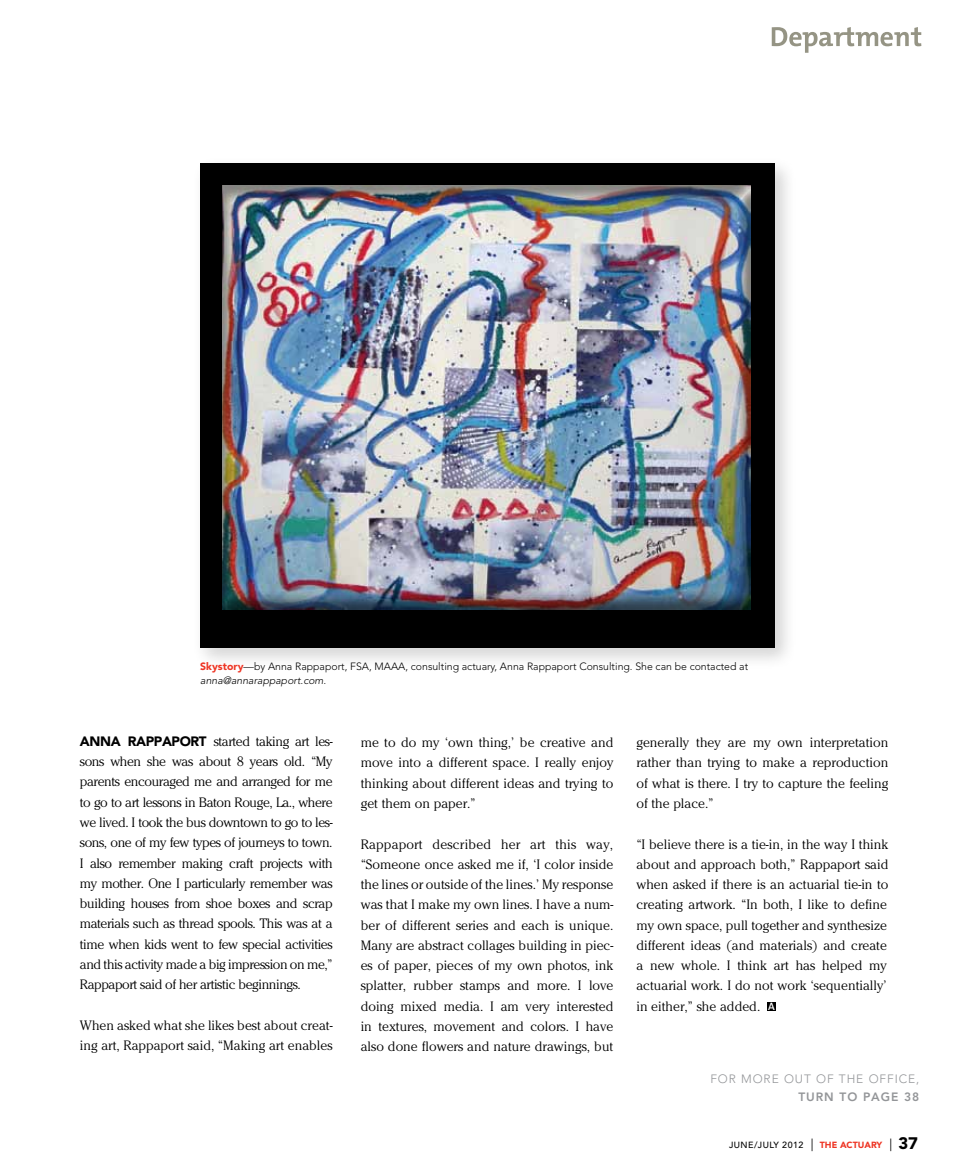
<style>
.page{position:relative;width:972px;height:1175px;background:#fff}
.page>*{position:absolute;margin:0;border:0;box-sizing:border-box;transform-origin:0 0}
.t1{font:300 13.5px/20.2px "Cheltenham Std";color:#000;text-align:justify}
.t2{font:300 12px "Avenir";letter-spacing:.075em;color:#939598}
.t3{font:800 12px "Avenir";letter-spacing:.075em;color:#939598}
.t4{font:300 10.5px/13.5px "Avenir";color:#000}
.t5{font:500 8.85px "Avenir";letter-spacing:.05em;color:#000}
.s1{font-weight:900;color:#ee3524}
.s2{font-style:italic}
.s3{font-family:"Avenir";font-weight:900}
.s4{font-family:"The Mix B6";font-weight:600;font-size:10.8px;color:#fff}
.s5{font-weight:400;font-size:12.6px}
.s6{font-weight:900;font-size:16.65px}
</style>
<div class="page">
<div style="left:192px;top:155px;width:605px;height:515px;background:#f9f9f9"></div>
<div style="left:191px;top:154px;width:594px;height:503px;background:#fff;opacity:.3"></div>
<div style="left:200px;top:164px;width:575px;height:484px;background:#000"></div>
<div style="left:767px;top:1001px;width:9px;height:9px;background:#000"></div>
<svg style="left:772px;top:27px;width:149px;height:26px"></svg>
<div style="left:221px;top:187px;width:530px;height:422px;background:#000;opacity:.75"></div>
<p class="t4" style="left:200px;top:659px;width:550px"><span class="s1">SKYSTORY</span>—by Anna Rappaport, FSA, MAAA, consulting actuary, Anna Rappaport Consulting. She can be contacted at <span class="s2">anna@annarappaport.com.</span></p>
<p class="t1" style="left:80px;top:731px;width:254px"><span class="s3">ANNA RAPPAPORT</span> started taking art les&shy;sons when she was about 8 years old. “My parents encouraged me and arranged for me to go to art lessons in Baton Rouge, La., where we lived. I took the bus downtown to go to les&shy;sons, one of my few types of journeys to town.<br>I also remember making craft projects with my mother. One I particularly remember was building houses from shoe boxes and scrap materials such as thread spools. This was at a time when kids went to few special activities and this activity made a big impression on me,” Rappaport said of her artistic beginnings.</p>
<p class="t1" style="left:80px;top:1014px;width:254px">When asked what she likes best about creat&shy;ing art, Rappaport said, “Making art enables</p>
<p class="t1" style="left:361px;top:732px;width:254px">me to do my ‘own thing,’ be creative and move into a different space. I really enjoy thinking about different ideas and trying to get them on paper.”</p>
<p class="t1" style="left:361px;top:833px;width:254px">Rappaport described her art this way, “Someone once asked me if, ‘I color inside the lines or outside of the lines.’ My response was that I make my own lines. I have a num&shy;ber of different series and each is unique.<br>Many are abstract collages building in piec&shy;es of paper, pieces of my own photos, ink splatter, rubber stamps and more. I love doing mixed media. I am very interested in textures, movement and colors. I have also done flowers and nature drawings, but</p>
<p class="t1" style="left:636px;top:732px;width:254px">generally they are my own interpretation rather than trying to make a reproduction of what is there. I try to capture the feeling of the place.”</p>
<p class="t1" style="left:636px;top:833px;width:254px">“I believe there is a tie-in, in the way I think about and approach both,” Rappaport said when asked if there is an actuarial tie-in to creating artwork. “In both, I like to define my own space, pull together and synthesize different ideas (and materials) and create a new whole. I think art has helped my actuarial work. I do not work ‘sequentially’ in either,” she added. <span class="s4">A</span></p>
<p class="t2" style="left:710px;top:1071px;width:168px">For more Out of the Off</p>
<p class="t2" style="left:895px;top:1071px;width:26px">ice,</p>
<p class="t3" style="left:798px;top:1089px;width:122px">TURN TO PAGE 38</p>
<p class="t5" style="left:729px;top:1139px;width:190px">JUNE/JULY 2012 <span class="s5">|</span> <span class="s1">THE ACTUARY</span> <span class="s5">|</span> <span class="s6">37</span></p>
</div>
